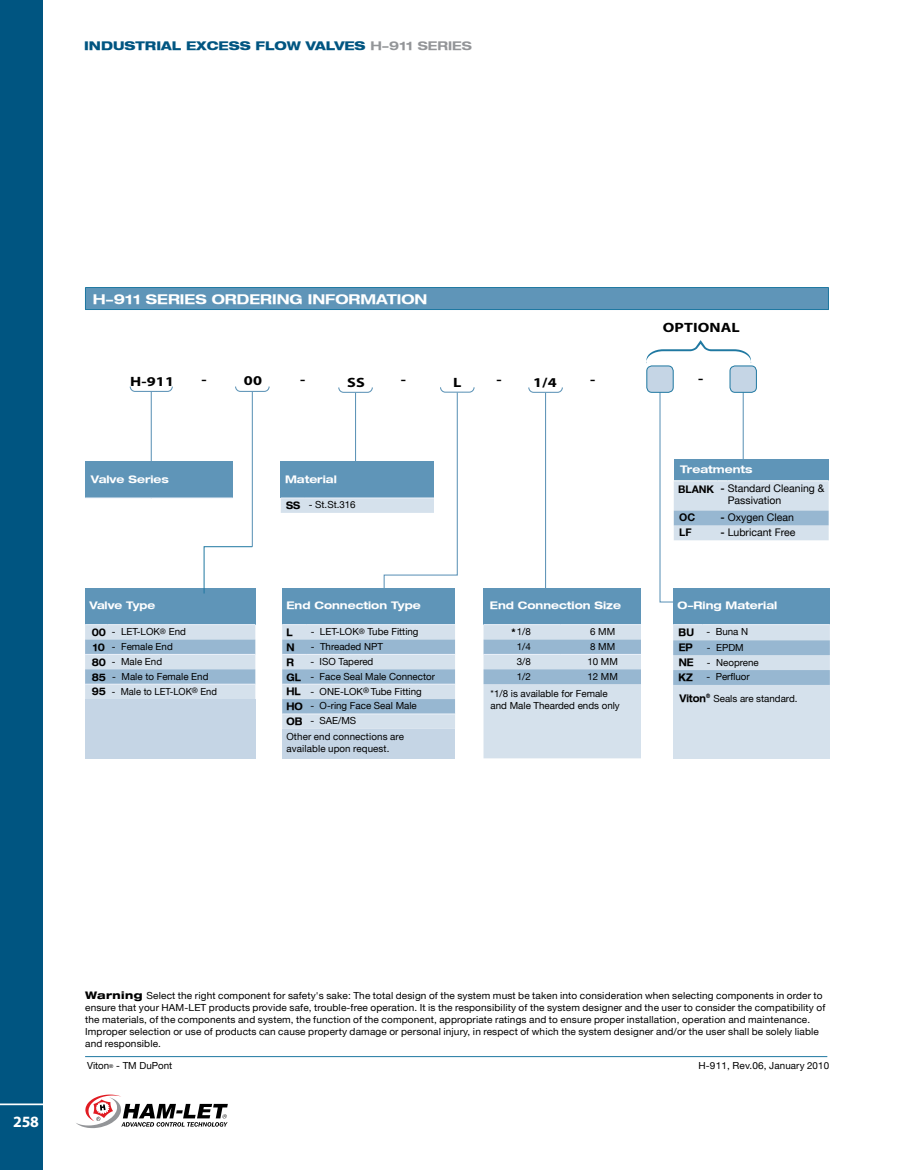
<style>
.page{position:relative;width:915px;height:1170px;background:#fff}
.page>*{position:absolute;margin:0;border:0;box-sizing:border-box;transform-origin:0 0}
.t1{font:700 15.75px "Myriad Pro";color:#fff}
.t2{font:700 expanded 13.5px "Helvetica Neue LT";color:#fff}
.t3{font:700 13.5px "Myriad Pro";letter-spacing:.005em;color:#000;scale:1.2 1}
.t4{font:800 expanded 12px "Helvetica Neue LT";color:#005581}
.t5{font:700 expanded 10.5px "Helvetica Neue LT";color:#fff}
.t6{font:10.5px/18.9px "Helvetica Neue LT";color:#000}
.t7{font:700 expanded 10.5px "Helvetica Neue LT";color:#000;scale:.83 1}
.t8{font:700 10.5px "Helvetica Neue LT";color:#000}
.t9{font:9.75px/15px "Helvetica Neue LT";letter-spacing:.015em;color:#000}
.s1{font-weight:700;color:#939598}
.s2{font-weight:700;font-stretch:expanded;font-size:10.5px}
.s3{font-weight:700;font-stretch:expanded;font-size:9px}
.s4{font-weight:700;font-stretch:expanded;color:#fff}
.s5{font-weight:700}
.s6{font-family:"Helvetica Neue";font-weight:800;font-stretch:expanded;font-size:10.5px}
</style>
<div class="page">
<svg style="left:76px;top:1094px;width:152px;height:33px"></svg>
<div style="left:0;top:0;width:42px;height:1169px;background:#005581"></div>
<hr style="left:0;top:1103px;width:46px;height:2px;background:#fff">
<hr style="left:85px;top:1056px;width:742px;height:1px;background:#1f78a1">
<div style="left:85px;top:287px;width:743px;height:22px;background:#5f95b8"></div>
<hr style="left:85px;top:287px;width:743px;height:1px;background:#1f78a1">
<hr style="left:85px;top:309px;width:743px;height:1px;background:#1f78a1">
<svg style="left:85px;top:288px;width:1px;height:21px"></svg>
<svg style="left:646px;top:340px;width:104px;height:23px"></svg>
<svg style="left:129px;top:386px;width:44px;height:6px"></svg>
<hr style="left:151px;top:391px;width:1px;height:107px;background:#5f95b8">
<svg style="left:528px;top:387px;width:35px;height:6px"></svg>
<hr style="left:545px;top:392px;width:1px;height:239px;background:#5f95b8">
<svg style="left:235px;top:386px;width:35px;height:6px"></svg>
<hr style="left:252px;top:391px;width:1px;height:155px;background:#5f95b8">
<div style="left:85px;top:587px;width:170px;height:37px;background:#5f95b8"></div>
<div style="left:85px;top:699px;width:170px;height:59px;background:#c5d5e5"></div>
<svg style="left:85px;top:624px;width:170px;height:75px;background:#bdd1e1"></svg>
<hr style="left:107px;top:684px;width:148px;height:1px;background:#edf2fa">
<div style="left:282px;top:587px;width:173px;height:37px;background:#5f95b8"></div>
<div style="left:282px;top:728px;width:173px;height:30px;background:#c5d5e5"></div>
<svg style="left:282px;top:624px;width:173px;height:104px;background:#bcd0e1"></svg>
<hr style="left:306px;top:713px;width:149px;height:1px;background:#edf2fa">
<svg style="left:281px;top:387px;width:194px;height:201px"></svg>
<hr style="left:304px;top:497px;width:130px;height:1px;background:#edf2fa">
<div style="left:85px;top:461px;width:148px;height:37px;background:#5f95b8"></div>
<hr style="left:85px;top:497px;width:148px;height:1px;background:#edf2fa">
<div style="left:483px;top:587px;width:157px;height:37px;background:#5f95b8"></div>
<svg style="left:483px;top:625px;width:157px;height:133px;background:#c7d7e6"></svg>
<hr style="left:483px;top:624px;width:77px;height:1px;background:#edf2fa">
<hr style="left:560px;top:624px;width:80px;height:1px;background:#edf2fa">
<hr style="left:483px;top:654px;width:77px;height:1px;background:#edf2fa">
<hr style="left:560px;top:654px;width:80px;height:1px;background:#edf2fa">
<div style="left:729px;top:366px;width:27px;height:26px;background:#c5d5e5;border-radius:5px"></div>
<div style="left:729px;top:365px;width:27px;height:27px;border:1px solid #1f78a1;border-radius:5px"></div>
<div style="left:646px;top:366px;width:27px;height:26px;background:#c5d5e5;border-radius:5px"></div>
<div style="left:646px;top:365px;width:27px;height:27px;border:1px solid #1f78a1;border-radius:5px"></div>
<svg style="left:658px;top:391px;width:170px;height:212px"></svg>
<hr style="left:727px;top:480px;width:101px;height:1px;background:#fff">
<svg style="left:203px;top:546px;width:50px;height:48px"></svg>
<div style="left:673px;top:587px;width:156px;height:37px;background:#5f95b8"></div>
<div style="left:673px;top:685px;width:156px;height:73px;background:#d5e1ec"></div>
<svg style="left:673px;top:624px;width:156px;height:61px;background:#b6ccde"></svg>
<hr style="left:702px;top:624px;width:127px;height:1px;background:#edf2fa">
<p class="t4" style="left:84px;top:38px;width:389px">INDUSTRIAL EXCESS FLOW VALVES <span class="s1">H-911 SERIES</span></p>
<h2 class="t2" style="left:93px;top:290px;width:336px">H-911 SERIES ORDERING INFORMATION</h2>
<h2 class="t3" style="left:130px;top:372px;width:38px">H-911</h2>
<h2 class="t3" style="left:244px;top:372px;width:17px">00</h2>
<h2 class="t3" style="left:347px;top:373px;width:16px">SS</h2>
<h2 class="t3" style="left:453px;top:373px;width:8px">L</h2>
<h2 class="t3" style="left:533px;top:373px;width:21px">1/4</h2>
<h2 class="t3" style="left:201px;top:370px;width:6px">-</h2>
<h2 class="t3" style="left:300px;top:370px;width:6px">-</h2>
<h2 class="t3" style="left:401px;top:370px;width:6px">-</h2>
<h2 class="t3" style="left:496px;top:370px;width:6px">-</h2>
<h2 class="t3" style="left:590px;top:370px;width:6px">-</h2>
<p class="t5" style="left:91px;top:472px;width:79px">Valve Series</p>
<p class="t5" style="left:89px;top:598px;width:67px">Valve Type</p>
<p class="t9" style="left:92px;top:624px;width:127px"><span class="s2">00</span> - LET-LOK<sup>®</sup> End<br><span class="s2">10</span> - Female End<br><span class="s2">80</span> - Male End<br><span class="s2">85</span> - Male to Female End<br><span class="s2">95</span> - Male to LET-LOK<sup>®</sup> End</p>
<p class="t5" style="left:285px;top:472px;width:53px">Material</p>
<p class="t9" style="left:286px;top:497px;width:71px"><span class="s2">SS</span> - St.St.316</p>
<p class="t5" style="left:286px;top:598px;width:136px">End Connection Type</p>
<p class="t7" style="left:286px;top:625px;width:9px">L</p>
<p class="t9" style="left:310px;top:624px;width:109px">- LET-LOK<sup>®</sup> Tube Fitting</p>
<p class="t7" style="left:286px;top:640px;width:11px">N</p>
<p class="t9" style="left:311px;top:638px;width:74px">- Threaded NPT</p>
<p class="t7" style="left:286px;top:655px;width:10px">R</p>
<p class="t9" style="left:286px;top:653px;width:150px;text-indent:24px">- ISO Tapered<br><span class="s2">GL</span> - Face Seal Male Connector<br><span class="s2">HL</span> - ONE-LOK<sup>®</sup> Tube Fitting<br><span class="s2">HO</span> - O-ring Face Seal Male<br><span class="s2">OB</span> - SAE/MS<br>Other end connections are</p>
<p class="t9" style="left:286px;top:741px;width:105px">available upon request.</p>
<p class="t5" style="left:489px;top:598px;width:133px">End Connection Size</p>
<p class="t9" style="left:511px;top:624px;width:21px"><span class="s3">*</span>1/8</p>
<p class="t9" style="left:590px;top:624px;width:27px">6 MM</p>
<p class="t9" style="left:516px;top:638px;width:16px">1/4</p>
<p class="t9" style="left:590px;top:638px;width:27px">8 MM</p>
<p class="t9" style="left:516px;top:653px;width:16px">3/8</p>
<p class="t9" style="left:587px;top:653px;width:32px">10 MM</p>
<p class="t9" style="left:516px;top:668px;width:16px">1/2</p>
<p class="t9" style="left:587px;top:668px;width:32px">12 MM</p>
<p class="t9" style="left:490px;top:688px;width:131px;line-height:11.7px">*1/8 is available for Female and Male Thearded ends only</p>
<h2 class="t3" style="left:662px;top:319px;width:66px">OPTIONAL</h2>
<h2 class="t3" style="left:697px;top:369px;width:6px">-</h2>
<p class="t6" style="left:677px;top:459px;width:148px"><span class="s4">Treatments<br></span><span class="s5">BLANK -</span> Standard Cleaning &amp;</p>
<p class="t6" style="left:727px;top:491px;width:55px">Passivation</p>
<p class="t8" style="left:679px;top:511px;width:17px">OC</p>
<p class="t6" style="left:720px;top:508px;width:75px"><span class="s5">-</span> Oxygen Clean</p>
<p class="t8" style="left:679px;top:526px;width:14px">LF</p>
<p class="t6" style="left:720px;top:523px;width:76px"><span class="s5">-</span> Lubricant Free</p>
<p class="t5" style="left:677px;top:598px;width:101px">O-Ring Material</p>
<p class="t9" style="left:678px;top:624px;width:71px"><span class="s2">BU</span> - Buna N</p>
<p class="t7" style="left:678px;top:641px;width:18px">EP</p>
<p class="t9" style="left:706px;top:639px;width:38px">- EPDM</p>
<p class="t7" style="left:678px;top:656px;width:19px">NE</p>
<p class="t9" style="left:706px;top:654px;width:53px">- Neoprene</p>
<p class="t7" style="left:678px;top:671px;width:19px">KZ</p>
<p class="t9" style="left:679px;top:666px;width:119px;line-height:21.3px;text-indent:27px">- Perfluor<br><span class="s2">Viton</span><sup>®</sup> Seals are standard.</p>
<h1 class="t1" style="left:13px;top:1111px;width:27px">258</h1>
<p class="t9" style="left:85px;top:989px;width:741px;line-height:12px"><span class="s6">Warning</span> Select the right component for safety's sake: The total design of the system must be taken into consideration when selecting components in order to ensure that your HAM-LET products provide safe, trouble-free operation. It is the responsibility of the system designer and the user to consider the compatibility of the materials, of the components and system, the function of the component, appropriate ratings and to ensure proper installation, operation and maintenance.<br>Improper selection or use of products can cause property damage or personal injury, in respect of which the system designer and/or the user shall be solely liable and responsible.</p>
<p class="t9" style="left:87px;top:1057px;width:86px">Viton<sup>®</sup> - TM DuPont</p>
<p class="t9" style="left:698px;top:1057px;width:132px">H-911, Rev.06, January 2010</p>
</div>
